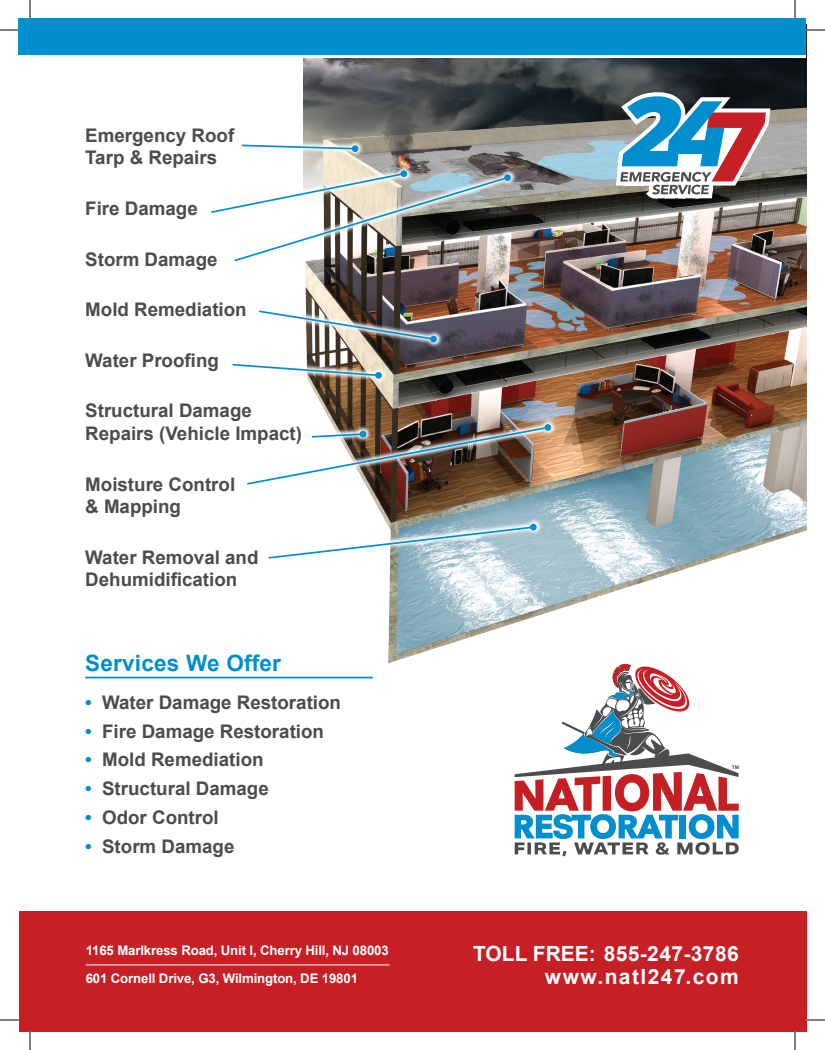
<style>
.page{position:relative;width:825px;height:1050px;background:#fff}
.page>*{position:absolute;margin:0;border:0;box-sizing:border-box;transform-origin:0 0}
.t1{font:700 22.5px "Arial";letter-spacing:.01em;color:#008ece}
.t2{font:700 21px/22.5px "Arial";letter-spacing:.02em;color:#fff;text-align:right}
.t3{font:700 18.75px/22.5px "Arial";color:#4b4c4d}
.t4{font:700 13.25px/28.4px "Arial";letter-spacing:-.01em;color:#fff}
.s1{color:#008ece}
</style>
<div class="page">
<img style="left:304px;top:58px;width:502px;height:21px">
<div style="left:19px;top:19px;width:787px;height:36px;background:#008ece"></div>
<img style="left:227px;top:79px;width:579px;height:598px">
<div style="left:19px;top:911px;width:787px;height:120px;background:#c62026"></div>
<hr style="left:85px;top:677px;width:288px;height:1px;background:#008ece">
<hr style="left:86px;top:965px;width:303px;height:1px;background:#fff">
<svg style="left:515px;top:663px;width:224px;height:193px"></svg>
<svg style="left:236px;top:138px;width:129px;height:20px"></svg>
<svg style="left:241px;top:144px;width:116px;height:6px"></svg>
<div style="left:352px;top:145px;width:7px;height:7px;background:#008ece;border-radius:50%"></div>
<svg style="left:227px;top:164px;width:186px;height:8px"></svg>
<svg style="left:229px;top:168px;width:288px;height:99px"></svg>
<svg style="left:211px;top:172px;width:299px;height:90px"></svg>
<div style="left:504px;top:174px;width:7px;height:7px;background:#008ece;border-radius:50%"></div>
<svg style="left:253px;top:305px;width:190px;height:43px"></svg>
<img style="left:258px;top:309px;width:177px;height:32px">
<div style="left:430px;top:336px;width:7px;height:6px;background:#008ece;border-radius:50%"></div>
<svg style="left:227px;top:358px;width:161px;height:27px"></svg>
<svg style="left:231px;top:363px;width:149px;height:14px"></svg>
<div style="left:375px;top:372px;width:7px;height:7px;background:#008ece;border-radius:50%"></div>
<img style="left:241px;top:418px;width:316px;height:72px">
<img style="left:246px;top:426px;width:304px;height:60px">
<div style="left:544px;top:424px;width:7px;height:7px;background:#008ece;border-radius:50%"></div>
<svg style="left:263px;top:518px;width:280px;height:46px"></svg>
<svg style="left:267px;top:525px;width:268px;height:35px"></svg>
<div style="left:530px;top:524px;width:7px;height:7px;background:#008ece;border-radius:50%"></div>
<svg style="left:608px;top:58px;width:167px;height:174px;background:#6e7982"></svg>
<svg style="left:0;top:29px;width:19px;height:2px"></svg>
<svg style="left:806px;top:29px;width:19px;height:2px"></svg>
<svg style="left:0;top:1019px;width:19px;height:2px"></svg>
<svg style="left:806px;top:1019px;width:19px;height:2px"></svg>
<svg style="left:29px;top:0;width:2px;height:19px"></svg>
<svg style="left:29px;top:1031px;width:2px;height:19px"></svg>
<svg style="left:794px;top:0;width:2px;height:19px"></svg>
<svg style="left:794px;top:1031px;width:2px;height:19px"></svg>
<p class="t3" style="left:85px;top:125px;width:150px">Emergency Roof<br>Tarp &amp; Repairs</p>
<p class="t3" style="left:85px;top:198px;width:114px">Fire Damage</p>
<p class="t3" style="left:85px;top:248px;width:134px">Storm Damage</p>
<p class="t3" style="left:85px;top:299px;width:163px">Mold Remediation</p>
<p class="t3" style="left:85px;top:350px;width:135px">Water Proofing</p>
<p class="t3" style="left:85px;top:400px;width:218px">Structural Damage<br>Repairs (Vehicle Impact)</p>
<p class="t3" style="left:85px;top:473px;width:152px">Moisture Control &amp; Mapping</p>
<p class="t3" style="left:85px;top:546px;width:175px">Water Removal and<br>Dehumidification</p>
<p class="t1" style="left:85px;top:648px;width:197px">Services We Offer</p>
<p class="t3" style="left:85px;top:691px;width:257px"><span class="s1">•</span> Water Damage Restoration</p>
<p class="t3" style="left:85px;top:720px;width:240px"><span class="s1">•</span> Fire Damage Restoration</p>
<p class="t3" style="left:85px;top:749px;width:180px"><span class="s1">•</span> Mold Remediation</p>
<p class="t3" style="left:85px;top:778px;width:185px"><span class="s1">•</span> Structural Damage</p>
<p class="t3" style="left:85px;top:807px;width:135px"><span class="s1">•</span> Odor Control</p>
<p class="t3" style="left:85px;top:836px;width:151px"><span class="s1">•</span> Storm Damage</p>
<p class="t4" style="left:86px;top:936px;width:305px">1165 Marlkress Road, Unit I, Cherry Hill, NJ 08003<br>601 Cornell Drive, G3, Wilmington, DE 19801</p>
<p class="t2" style="left:473px;top:944px;width:267px">TOLL FREE: 855-247-3786 www.natl247.com</p>
</div>
